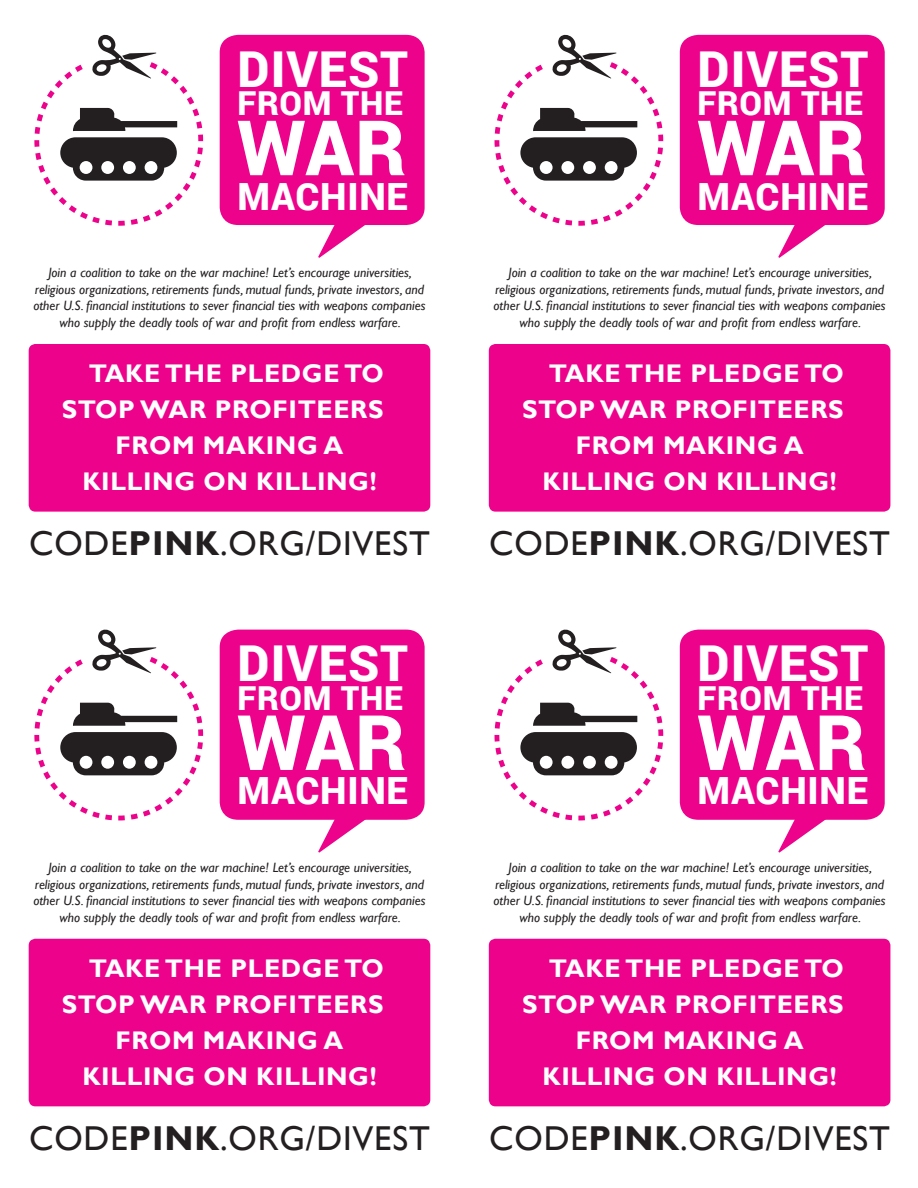
<style>
.page{position:relative;width:918px;height:1188px;background:#fff}
.page>*{position:absolute;margin:0;border:0;box-sizing:border-box;transform-origin:0 0}
.t1{font:900 76.5px "Roboto";letter-spacing:.01em;color:#fff}
.t2{font:900 49.5px "Roboto";letter-spacing:.02em;color:#fff}
.t3{font:900 37.5px "Roboto";letter-spacing:.02em;color:#fff}
.t4{font:34.5px "Gill Sans";letter-spacing:.025em;color:#231f20}
.t5{font:900 33px "Roboto";letter-spacing:.02em;color:#fff}
.t6{font:700 25.5px/36px "Gill Sans";letter-spacing:.025em;color:#fff;text-align:right}
.t7{font:italic 13.5px/16.5px "Gill Sans";color:#231f20;text-align:center}
.s1{font-weight:700}
</style>
<div class="page">
<div style="left:220px;top:35px;width:205px;height:190px;background:#ed028c;border-radius:18px"></div>
<svg style="left:318px;top:225px;width:47px;height:33px"></svg>
<svg style="left:34px;top:34px;width:169px;height:192px"></svg>
<div style="left:29px;top:344px;width:401px;height:168px;background:#ed028c;border-radius:7px"></div>
<div style="left:680px;top:35px;width:205px;height:190px;background:#ed028c;border-radius:18px"></div>
<svg style="left:778px;top:225px;width:48px;height:33px"></svg>
<svg style="left:495px;top:34px;width:168px;height:192px"></svg>
<div style="left:489px;top:344px;width:401px;height:168px;background:#ed028c;border-radius:7px"></div>
<div style="left:220px;top:630px;width:205px;height:190px;background:#ed028c;border-radius:18px"></div>
<svg style="left:301px;top:819px;width:91px;height:34px"></svg>
<svg style="left:34px;top:629px;width:169px;height:191px"></svg>
<div style="left:29px;top:939px;width:401px;height:167px;background:#ed028c;border-radius:7px"></div>
<div style="left:680px;top:630px;width:205px;height:190px;background:#ed028c;border-radius:18px"></div>
<svg style="left:761px;top:819px;width:91px;height:34px"></svg>
<svg style="left:495px;top:629px;width:168px;height:191px"></svg>
<div style="left:489px;top:939px;width:401px;height:167px;background:#ed028c;border-radius:7px"></div>
<p class="t2" style="left:237px;top:34px;width:172px">DIVEST</p>
<p class="t5" style="left:237px;top:80px;width:167px">FROM THE</p>
<p class="t1" style="left:237px;top:94px;width:170px">WAR</p>
<p class="t3" style="left:237px;top:170px;width:172px">MACHINE</p>
<p class="t7" style="left:33px;top:265px;width:394px">Join a coalition to take on the war machine! Let’s encourage universities, religious organizations, retirements funds, mutual funds, private investors, and other U.S. financial institutions to sever financial ties with weapons companies who supply the deadly tools of war and profit from endless warfare.</p>
<p class="t6" style="left:62px;top:356px;width:323px">TAKE THE PLEDGE TO<br>STOP WAR PROFITEERS</p>
<p class="t6" style="left:116px;top:428px;width:229px">FROM MAKING A</p>
<p class="t6" style="left:82px;top:464px;width:296px">KILLING ON KILLING!</p>
<p class="t4" style="left:29px;top:523px;width:402px">CODE<span class="s1">PINK</span>.ORG/DIVEST</p>
<p class="t2" style="left:237px;top:629px;width:172px">DIVEST</p>
<p class="t5" style="left:237px;top:675px;width:167px">FROM THE</p>
<p class="t1" style="left:237px;top:689px;width:170px">WAR</p>
<p class="t3" style="left:237px;top:765px;width:172px">MACHINE</p>
<p class="t7" style="left:33px;top:859px;width:394px">Join a coalition to take on the war machine! Let’s encourage universities, religious organizations, retirements funds, mutual funds, private investors, and other U.S. financial institutions to sever financial ties with weapons companies who supply the deadly tools of war and profit from endless warfare.</p>
<p class="t6" style="left:62px;top:951px;width:323px">TAKE THE PLEDGE TO<br>STOP WAR PROFITEERS</p>
<p class="t6" style="left:116px;top:1023px;width:229px">FROM MAKING A</p>
<p class="t6" style="left:82px;top:1059px;width:296px">KILLING ON KILLING!</p>
<p class="t4" style="left:29px;top:1118px;width:402px">CODE<span class="s1">PINK</span>.ORG/DIVEST</p>
<p class="t2" style="left:697px;top:34px;width:172px">DIVEST</p>
<p class="t5" style="left:697px;top:80px;width:167px">FROM THE</p>
<p class="t1" style="left:697px;top:94px;width:170px">WAR</p>
<p class="t3" style="left:697px;top:170px;width:172px">MACHINE</p>
<p class="t7" style="left:494px;top:265px;width:394px">Join a coalition to take on the war machine! Let’s encourage universities, religious organizations, retirements funds, mutual funds, private investors, and other U.S. financial institutions to sever financial ties with weapons companies who supply the deadly tools of war and profit from endless warfare.</p>
<p class="t6" style="left:522px;top:356px;width:323px">TAKE THE PLEDGE TO<br>STOP WAR PROFITEERS</p>
<p class="t6" style="left:576px;top:428px;width:229px">FROM MAKING A</p>
<p class="t6" style="left:542px;top:464px;width:296px">KILLING ON KILLING!</p>
<p class="t4" style="left:489px;top:523px;width:402px">CODE<span class="s1">PINK</span>.ORG/DIVEST</p>
<p class="t2" style="left:697px;top:629px;width:172px">DIVEST</p>
<p class="t5" style="left:697px;top:675px;width:167px">FROM THE</p>
<p class="t1" style="left:697px;top:689px;width:170px">WAR</p>
<p class="t3" style="left:697px;top:765px;width:172px">MACHINE</p>
<p class="t7" style="left:494px;top:859px;width:394px">Join a coalition to take on the war machine! Let’s encourage universities, religious organizations, retirements funds, mutual funds, private investors, and other U.S. financial institutions to sever financial ties with weapons companies who supply the deadly tools of war and profit from endless warfare.</p>
<p class="t6" style="left:522px;top:951px;width:323px">TAKE THE PLEDGE TO<br>STOP WAR PROFITEERS</p>
<p class="t6" style="left:576px;top:1023px;width:229px">FROM MAKING A</p>
<p class="t6" style="left:542px;top:1059px;width:296px">KILLING ON KILLING!</p>
<p class="t4" style="left:489px;top:1118px;width:402px">CODE<span class="s1">PINK</span>.ORG/DIVEST</p>
</div>
